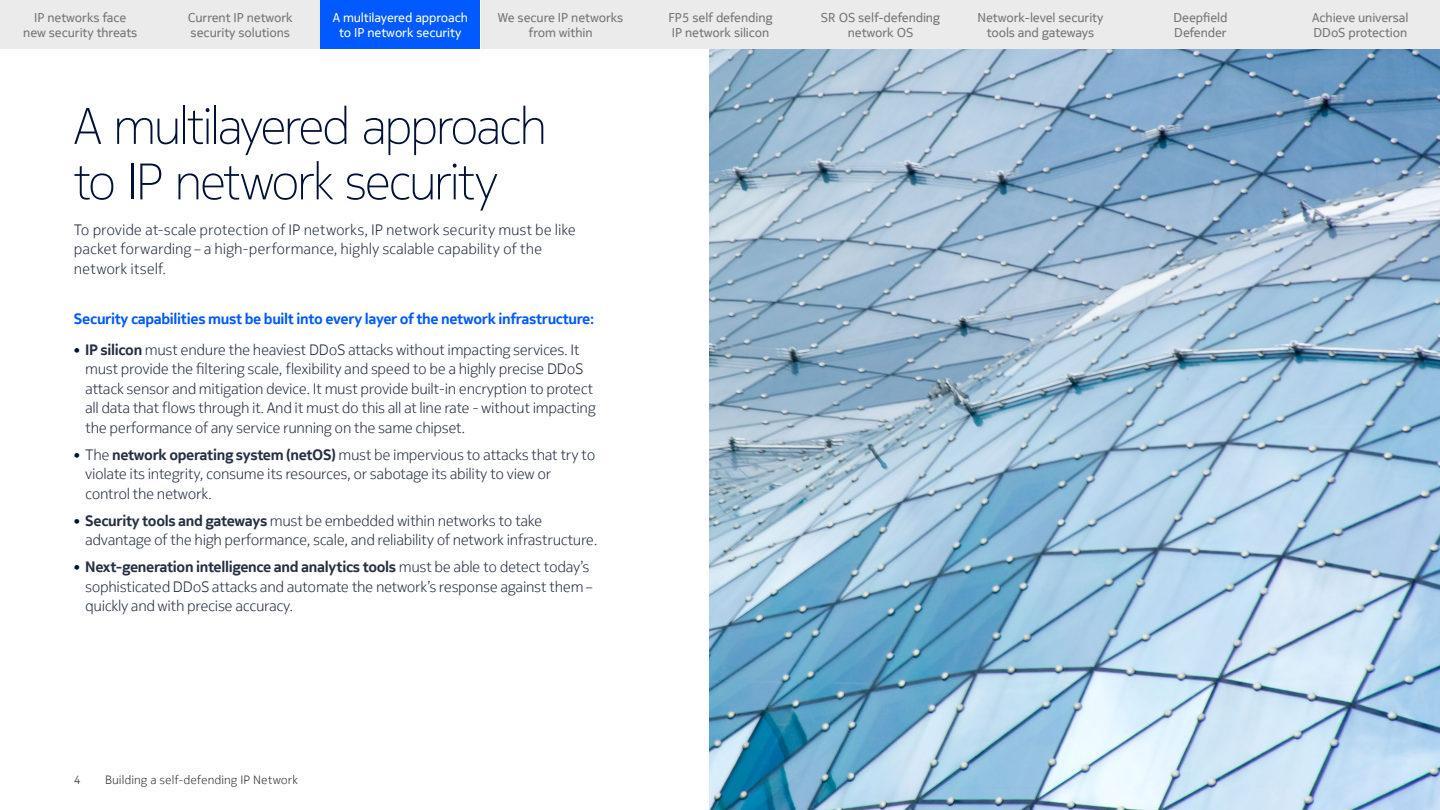
<style>
.page{position:relative;width:1440px;height:810px;background:#fff}
.page>*{position:absolute;margin:0;border:0;box-sizing:border-box;transform-origin:0 0}
.t1{font:200 51px/55.5px "Nokia Pure Headline";letter-spacing:-.03em;color:#001135}
.t2{font:300 15px/19.5px "Nokia Pure Text";letter-spacing:-.025em;color:#263042}
.t3{font:700 15px "Nokia Pure Text";letter-spacing:-.02em;color:#005aff}
.t4{font:12.75px/15px "Nokia Pure Text";letter-spacing:-.01em;color:#757575;text-align:center}
.t5{font:12.75px/15px "Nokia Pure Text";letter-spacing:-.01em;color:#fff;text-align:center}
.t6{font:300 12px "Nokia Pure Text";color:#333}
.s1{font-family:"Nokia Pure Headline";font-weight:400;font-size:13.5px;color:#001135}
.s2{font-weight:500}
</style>
<div class="page">
<img style="left:709px;top:49px;width:731px;height:761px">
<div style="left:0;top:0;width:160px;height:49px;background:#ebebeb"></div>
<div style="left:160px;top:0;width:160px;height:49px;background:#ebebeb"></div>
<div style="left:481px;top:0;width:160px;height:49px;background:#ebebeb"></div>
<div style="left:641px;top:0;width:160px;height:49px;background:#ebebeb"></div>
<div style="left:801px;top:0;width:160px;height:49px;background:#ebebeb"></div>
<div style="left:961px;top:0;width:160px;height:49px;background:#ebebeb"></div>
<div style="left:1121px;top:0;width:160px;height:49px;background:#ebebeb"></div>
<div style="left:1281px;top:0;width:159px;height:49px;background:#ebebeb"></div>
<div style="left:320px;top:0;width:160px;height:49px;background:#005aff"></div>
<p class="t4" style="left:23px;top:10px;width:116px">IP networks face new security threats</p>
<p class="t4" style="left:188px;top:10px;width:107px;text-align:left">Current IP network security solutions</p>
<p class="t4" style="left:498px;top:10px;width:127px">We secure IP networks from within</p>
<p class="t4" style="left:669px;top:10px;width:106px;text-align:left">FP5 self defending<br>IP network silicon</p>
<p class="t4" style="left:821px;top:10px;width:121px">SR OS self-defending network OS</p>
<p class="t4" style="left:978px;top:10px;width:127px">Network-level security tools and gateways</p>
<p class="t4" style="left:1174px;top:10px;width:56px;text-align:left">Deepfield<br>Defender</p>
<p class="t4" style="left:1312px;top:10px;width:98px;text-align:left">Achieve universal<br>DDoS protection</p>
<p class="t5" style="left:333px;top:10px;width:137px">A multilayered approach to IP network security</p>
<h1 class="t1" style="left:74px;top:98px;width:474px">A multilayered approach to IP network security</h1>
<p class="t2" style="left:74px;top:220px;width:504px">To provide at-scale protection of IP networks, IP network security must be like packet forwarding – a high-performance, highly scalable capability of the network itself.</p>
<p class="t3" style="left:74px;top:309px;width:522px">Security capabilities must be built into every layer of the network infrastructure:</p>
<p class="t2" style="left:85px;top:340px;width:512px;text-indent:-11px"><span class="s1">•</span> <span class="s2">IP silicon</span> must endure the heaviest DDoS attacks without impacting services. It must provide the filtering scale, flexibility and speed to be a highly precise DDoS attack sensor and mitigation device. It must provide built-in encryption to protect all data that flows through it. And it must do this all at line rate - without impacting the performance of any service running on the same chipset.</p>
<p class="t2" style="left:85px;top:445px;width:512px;text-indent:-11px"><span class="s1">•</span> The <span class="s2">network operating system (netOS)</span> must be impervious to attacks that try to violate its integrity, consume its resources, or sabotage its ability to view or control the network.</p>
<p class="t2" style="left:85px;top:511px;width:514px;text-indent:-11px"><span class="s1">•</span> <span class="s2">Security tools and gateways</span> must be embedded within networks to take advantage of the high performance, scale, and reliability of network infrastructure.</p>
<p class="t2" style="left:85px;top:557px;width:509px;text-indent:-11px"><span class="s1">•</span> <span class="s2">Next-generation intelligence and analytics tools</span> must be able to detect today’s sophisticated DDoS attacks and automate the network’s response against them – quickly and with precise accuracy.</p>
<p class="t6" style="left:74px;top:772px;width:9px">4</p>
<p class="t6" style="left:105px;top:772px;width:194px">Building a self-defending IP Network</p>
</div>
